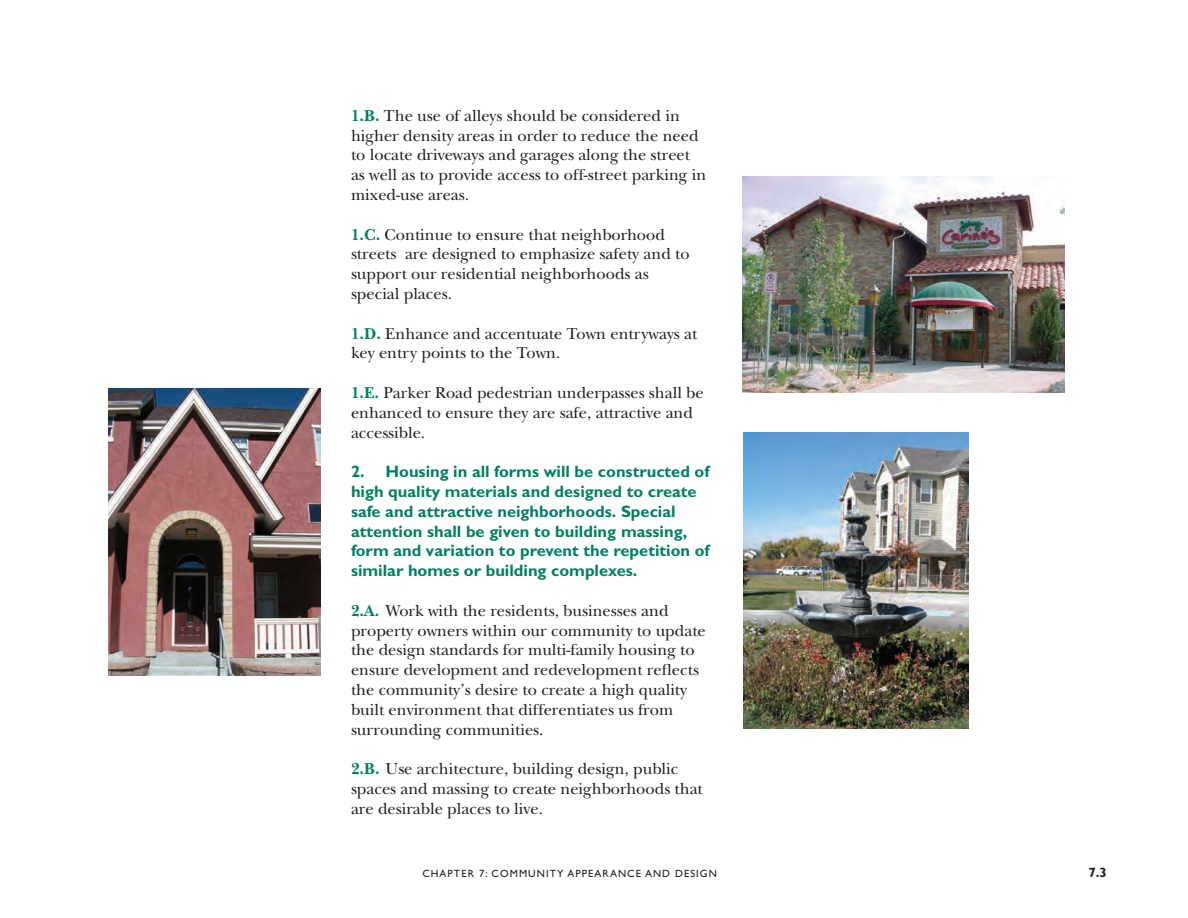
<style>
.page{position:relative;width:1188px;height:918px;background:#fff}
.page>*{position:absolute;margin:0;border:0;box-sizing:border-box;transform-origin:0 0}
.t1{font:16.5px/19.8px "New Baskerville";color:#231f20}
.t2{font:700 16.5px/19.8px "Gill Sans";color:#008164}
.t3{font:700 13.5px "Gill Sans";color:#231f20}
.t4{font:10.5px "Gill Sans";letter-spacing:.1em;color:#231f20}
.s1{font-weight:700;color:#008164}
</style>
<div class="page">
<img style="left:742px;top:176px;width:323px;height:216px">
<img style="left:744px;top:432px;width:224px;height:297px">
<img style="left:108px;top:389px;width:213px;height:287px">
<p class="t1" style="left:351px;top:105px;width:357px"><span class="s1">1.B.</span> The use of alleys should be considered in higher density areas in order to reduce the need to locate driveways and garages along the street as well as to provide access to off-street parking in mixed-use areas.</p>
<p class="t1" style="left:351px;top:224px;width:340px"><span class="s1">1.C.</span> Continue to ensure that neighborhood streets are designed to emphasize safety and to support our residential neighborhoods as special places.</p>
<p class="t1" style="left:351px;top:323px;width:348px"><span class="s1">1.D.</span> Enhance and accentuate Town entryways at key entry points to the Town.</p>
<p class="t1" style="left:351px;top:383px;width:354px"><span class="s1">1.E.</span> Parker Road pedestrian underpasses shall be enhanced to ensure they are safe, attractive and accessible.</p>
<p class="t2" style="left:351px;top:462px;width:360px">2. Housing in all forms will be constructed of high quality materials and designed to create safe and attractive neighborhoods. Special attention shall be given to building massing, form and variation to prevent the repetition of similar homes or building complexes.</p>
<p class="t1" style="left:351px;top:600px;width:356px"><span class="s1">2.A.</span> Work with the residents, businesses and property owners within our community to update the design standards for multi-family housing to ensure development and redevelopment reflects the community’s desire to create a high quality built environment that differentiates us from surrounding communities.</p>
<p class="t1" style="left:351px;top:759px;width:353px"><span class="s1">2.B.</span> Use architecture, building design, public spaces and massing to create neighborhoods that are desirable places to live.</p>
<p class="t4" style="left:422px;top:868px;width:296px">CHAPTER 7: COMMUNITY APPEARANCE AND DESIGN</p>
<p class="t3" style="left:1088px;top:865px;width:20px">7.3</p>
</div>
